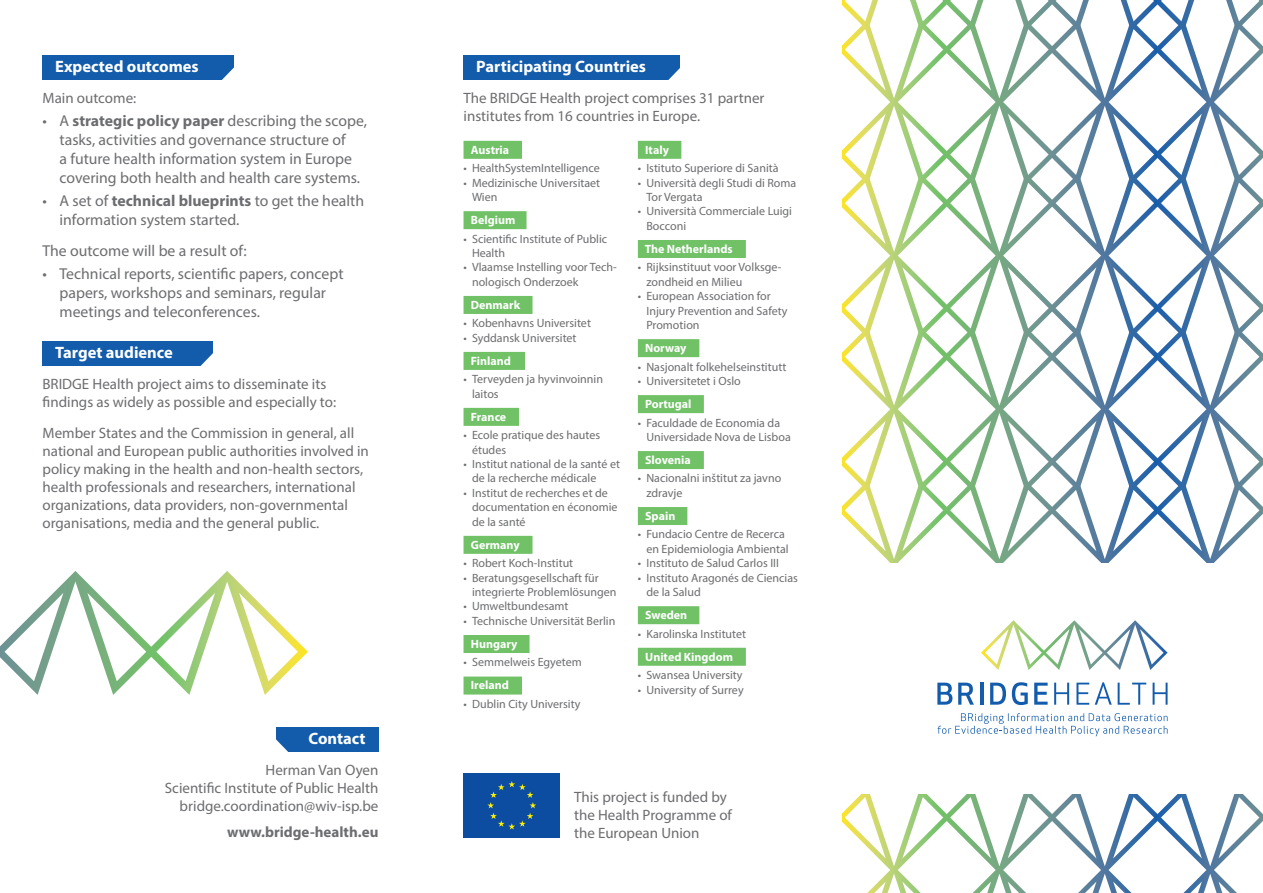
<style>
.page{position:relative;width:1263px;height:893px;background:#fff}
.page>*{position:absolute;margin:0;border:0;box-sizing:border-box;transform-origin:0 0}
.TITEL_VET{font:700 16.5px "Myriad Pro";color:#fff}
.TEKST_INSPRONG{font:15.75px/18.9px "Myriad Pro";color:#6c6d70}
.t1{font:15px/18px "Myriad Pro";color:#6c6d70}
.t2{font:700 15px "Myriad Pro";color:#6c6d70}
.LAND_2{font:12px/14.4px "Myriad Pro";color:#6c6d70}
.LAND{font:700 12px "Myriad Pro";color:#fff}
.s1{font-weight:700}
</style>
<div class="page">
<div style="left:463px;top:55px;width:217px;height:25px;background:#135cab"></div>
<svg style="left:668px;top:68px;width:12px;height:12px"></svg>
<div style="left:43px;top:55px;width:191px;height:25px;background:#135cab"></div>
<svg style="left:222px;top:67px;width:12px;height:13px"></svg>
<div style="left:43px;top:341px;width:170px;height:24px;background:#135cab"></div>
<svg style="left:197px;top:353px;width:16px;height:13px"></svg>
<svg style="left:842px;top:0;width:421px;height:893px"></svg>
<div style="left:463px;top:141px;width:59px;height:18px;background:#71c167"></div>
<div style="left:463px;top:211px;width:63px;height:18px;background:#71c167"></div>
<div style="left:463px;top:296px;width:69px;height:18px;background:#71c167"></div>
<div style="left:463px;top:352px;width:62px;height:18px;background:#71c167"></div>
<div style="left:463px;top:408px;width:56px;height:18px;background:#71c167"></div>
<div style="left:463px;top:536px;width:69px;height:18px;background:#71c167"></div>
<div style="left:463px;top:635px;width:66px;height:18px;background:#71c167"></div>
<div style="left:463px;top:677px;width:59px;height:18px;background:#71c167"></div>
<div style="left:638px;top:141px;width:43px;height:18px;background:#71c167"></div>
<div style="left:638px;top:240px;width:108px;height:18px;background:#71c167"></div>
<div style="left:638px;top:339px;width:61px;height:18px;background:#71c167"></div>
<div style="left:638px;top:395px;width:66px;height:18px;background:#71c167"></div>
<div style="left:638px;top:451px;width:66px;height:18px;background:#71c167"></div>
<div style="left:638px;top:507px;width:49px;height:18px;background:#71c167"></div>
<div style="left:638px;top:606px;width:61px;height:18px;background:#71c167"></div>
<div style="left:638px;top:648px;width:108px;height:18px;background:#71c167"></div>
<div style="left:276px;top:727px;width:102px;height:24px;background:#135cab"></div>
<svg style="left:276px;top:739px;width:16px;height:13px"></svg>
<svg style="left:0;top:571px;width:308px;height:124px"></svg>
<div style="left:463px;top:773px;width:97px;height:65px;background:#0d4da1"></div>
<svg style="left:487px;top:781px;width:49px;height:48px"></svg>
<p class="TITEL_VET" style="left:55px;top:56px;width:145px">Expected outcomes</p>
<p class="t1" style="left:43px;top:88px;width:95px">Main outcome:</p>
<p class="TEKST_INSPRONG" style="left:60px;top:111px;width:309px;text-indent:-17px">• A <span class="s1">strategic policy paper</span> describing the scope, tasks, activities and governance structure of<br>a future health information system in Europe covering both health and health care systems.</p>
<p class="TEKST_INSPRONG" style="left:60px;top:191px;width:306px;text-indent:-17px">• A set of <span class="s1">technical blueprints</span> to get the health information system started.</p>
<p class="TEKST_INSPRONG" style="left:43px;top:241px;width:206px">The outcome will be a result of:</p>
<p class="TEKST_INSPRONG" style="left:60px;top:264px;width:286px;text-indent:-17px">• Technical reports, scientific papers, concept papers, workshops and seminars, regular meetings and teleconferences.</p>
<p class="TITEL_VET" style="left:55px;top:342px;width:119px">Target audience</p>
<p class="t1" style="left:43px;top:375px;width:295px">BRIDGE Health project aims to disseminate its findings as widely as possible and especially to:</p>
<p class="t1" style="left:43px;top:423px;width:328px">Member States and the Commission in general, all national and European public authorities involved in policy making in the health and non-health sectors, health professionals and researchers, international organizations, data providers, non-governmental organisations, media and the general public.</p>
<p class="TITEL_VET" style="left:309px;top:728px;width:59px">Contact</p>
<p class="t1" style="left:266px;top:760px;width:114px">Herman Van Oyen</p>
<p class="t1" style="left:165px;top:778px;width:215px">Scientific Institute of Public Health</p>
<p class="t1" style="left:180px;top:796px;width:200px">bridge.coordination@wiv-isp.be</p>
<p class="t2" style="left:227px;top:822px;width:153px">www.bridge-health.eu</p>
<p class="TITEL_VET" style="left:476px;top:56px;width:171px">Participating Countries</p>
<p class="t1" style="left:463px;top:88px;width:302px">The BRIDGE Health project comprises 31 partner institutes from 16 countries in Europe.</p>
<p class="LAND" style="left:471px;top:142px;width:40px">Austria</p>
<p class="LAND_2" style="left:463px;top:161px;width:138px">• HealthSystemIntelligence</p>
<p class="LAND_2" style="left:472px;top:175px;width:130px;text-indent:-9px">• Medizinische Universitaet<br>Wien</p>
<p class="LAND" style="left:471px;top:212px;width:46px">Belgium</p>
<p class="LAND_2" style="left:472px;top:231px;width:137px;text-indent:-9px">• Scientific Institute of Public<br>Health</p>
<p class="LAND_2" style="left:472px;top:260px;width:146px;text-indent:-9px">• Vlaamse Instelling voor Tech&shy;nologisch Onderzoek</p>
<p class="LAND" style="left:471px;top:297px;width:51px">Denmark</p>
<p class="LAND_2" style="left:463px;top:316px;width:129px">• Kobenhavns Universitet</p>
<p class="LAND_2" style="left:463px;top:330px;width:115px">• Syddansk Universitet</p>
<p class="LAND" style="left:471px;top:353px;width:42px">Finland</p>
<p class="LAND_2" style="left:472px;top:372px;width:132px;text-indent:-9px">• Terveyden ja hyvinvoinnin laitos</p>
<p class="LAND" style="left:471px;top:409px;width:37px">France</p>
<p class="LAND_2" style="left:472px;top:428px;width:130px;text-indent:-9px">• Ecole pratique des hautes études</p>
<p class="LAND_2" style="left:472px;top:457px;width:149px;text-indent:-9px">• Institut national de la santé et de la recherche médicale</p>
<p class="LAND_2" style="left:472px;top:485px;width:147px;text-indent:-9px">• Institut de recherches et de documentation en économie de la santé</p>
<p class="LAND" style="left:471px;top:537px;width:50px">Germany</p>
<p class="LAND_2" style="left:463px;top:556px;width:111px">• Robert Koch-Institut</p>
<p class="LAND_2" style="left:472px;top:570px;width:146px;text-indent:-9px">• Beratungsgesellschaft für integrierte Problemlösungen</p>
<p class="LAND_2" style="left:463px;top:599px;width:106px">• Umweltbundesamt</p>
<p class="LAND_2" style="left:463px;top:613px;width:153px">• Technische Universität Berlin</p>
<p class="LAND" style="left:471px;top:636px;width:48px">Hungary</p>
<p class="LAND_2" style="left:463px;top:655px;width:120px">• Semmelweis Egyetem</p>
<p class="LAND" style="left:471px;top:677px;width:40px">Ireland</p>
<p class="LAND_2" style="left:463px;top:696px;width:118px">• Dublin City University</p>
<p class="LAND" style="left:645px;top:142px;width:25px">Italy</p>
<p class="LAND_2" style="left:638px;top:161px;width:142px">• Istituto Superiore di Sanità</p>
<p class="LAND_2" style="left:646px;top:175px;width:151px;text-indent:-9px">• Università degli Studi di Roma<br>Tor Vergata</p>
<p class="LAND_2" style="left:646px;top:204px;width:147px;text-indent:-9px">• Università Commerciale Luigi<br>Bocconi</p>
<p class="LAND" style="left:645px;top:241px;width:90px">The Netherlands</p>
<p class="LAND_2" style="left:646px;top:260px;width:137px;text-indent:-9px">• Rijksinstituut voor Volksge&shy;zondheid en Milieu</p>
<p class="LAND_2" style="left:646px;top:289px;width:143px;text-indent:-9px">• European Association for<br>Injury Prevention and Safety<br>Promotion</p>
<p class="LAND" style="left:645px;top:340px;width:43px">Norway</p>
<p class="LAND_2" style="left:638px;top:359px;width:150px">• Nasjonalt folkehelseinstitutt</p>
<p class="LAND_2" style="left:638px;top:374px;width:105px">• Universitetet i Oslo</p>
<p class="LAND" style="left:645px;top:396px;width:48px">Portugal</p>
<p class="LAND_2" style="left:646px;top:415px;width:146px;text-indent:-9px">• Faculdade de Economia da<br>Universidade Nova de Lisboa</p>
<p class="LAND" style="left:645px;top:452px;width:47px">Slovenia</p>
<p class="LAND_2" style="left:646px;top:471px;width:136px;text-indent:-9px">• Nacionalni inštitut za javno zdravje</p>
<p class="LAND" style="left:645px;top:508px;width:32px">Spain</p>
<p class="LAND_2" style="left:646px;top:527px;width:144px;text-indent:-9px">• Fundacio Centre de Recerca en Epidemiologia Ambiental</p>
<p class="LAND_2" style="left:638px;top:556px;width:143px">• Instituto de Salud Carlos III</p>
<p class="LAND_2" style="left:646px;top:570px;width:153px;text-indent:-9px">• Instituto Aragonés de Ciencias de la Salud</p>
<p class="LAND" style="left:645px;top:607px;width:44px">Sweden</p>
<p class="LAND_2" style="left:638px;top:626px;width:110px">• Karolinska Institutet</p>
<p class="LAND" style="left:645px;top:649px;width:89px">United Kingdom</p>
<p class="LAND_2" style="left:638px;top:668px;width:106px">• Swansea University</p>
<p class="LAND_2" style="left:638px;top:682px;width:107px">• University of Surrey</p>
<p class="t1" style="left:574px;top:787px;width:159px">This project is funded by the Health Programme of the European Union</p>
</div>
